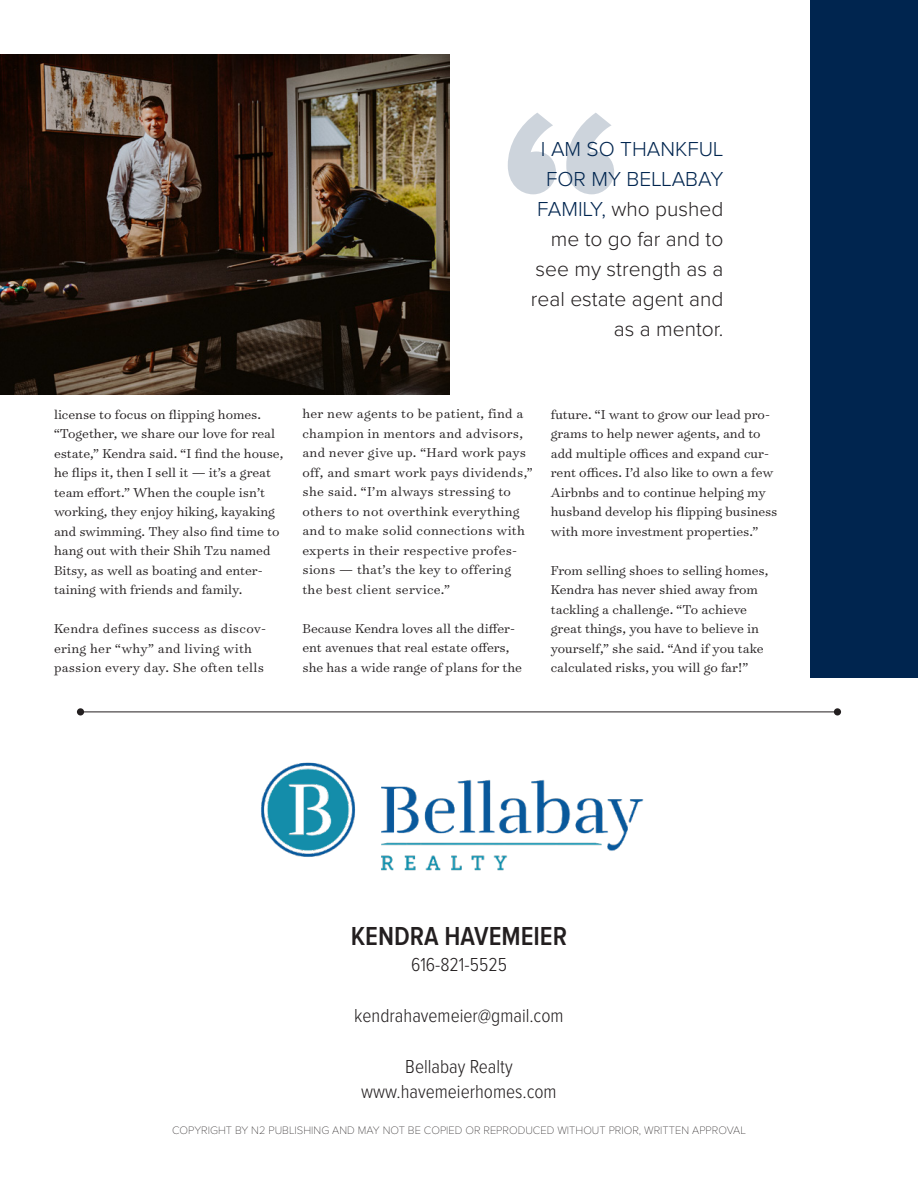
<style>
.page{position:relative;width:918px;height:1188px;background:#fff}
.page>*{position:absolute;margin:0;border:0;box-sizing:border-box;transform-origin:0 0}
.t1{font:600 27px "Proxima Nova Cond";color:#231f20}
.t2{font:300 21px/30px "Proxima Nova";color:#231f20;text-align:right}
.t3{font:300 19.5px/25.5px "Proxima Nova Cond";color:#231f20;text-align:center}
.t4{font:300 14.7px/19.5px "Surveyor Text";color:#231f20}
.t5{font:300 14.7px/19.5px "Surveyor Text";letter-spacing:.02em;color:#231f20}
.t6{font:100 11.25px "Proxima Nova T";color:#231f20}
.s1{color:#00254f}
</style>
<div class="page">
<svg style="left:508px;top:113px;width:106px;height:81px"></svg>
<div style="left:810px;top:0;width:108px;height:678px;background:#00254f"></div>
<img style="left:0;top:54px;width:450px;height:341px">
<hr style="left:80px;top:712px;width:758px;height:1px;background:#231f20">
<div style="left:834px;top:708px;width:7px;height:8px;background:#231f20;border-radius:50%"></div>
<div style="left:77px;top:708px;width:7px;height:8px;background:#231f20;border-radius:50%"></div>
<img style="left:261px;top:762px;width:383px;height:109px">
<h2 class="t2" style="left:531px;top:135px;width:194px"><span class="s1">I AM SO THANKFUL<br>FOR MY BELLABAY<br>FAMILY,</span> who pushed me to go far and to see my strength as a real estate agent and as a mentor.</h2>
<p class="t4" style="left:54px;top:404px;width:231px">license to focus on flipping homes. “Together, we share our love for real estate,” Kendra said. “I find the house, he flips it, then I sell it — it’s a great team effort.” When the couple isn’t working, they enjoy hiking, kayaking and swimming. They also find time to hang out with their Shih Tzu named Bitsy, as well as boating and enter&shy;taining with friends and family.</p>
<p class="t5" style="left:54px;top:618px;width:214px">Kendra defines success as discov&shy;ering her “why” and living with passion every day. She often tells</p>
<p class="t5" style="left:302px;top:403px;width:232px">her new agents to be patient, find a champion in mentors and advisors, and never give up. “Hard work pays off, and smart work pays dividends,” she said. “I’m always stressing to others to not overthink everything and to make solid connections with experts in their respective profes&shy;sions — that’s the key to offering the best client service.”</p>
<p class="t4" style="left:302px;top:618px;width:221px">Because Kendra loves all the differ&shy;ent avenues that real estate offers, she has a wide range of plans for the</p>
<p class="t4" style="left:551px;top:404px;width:228px">future. “I want to grow our lead pro&shy;grams to help newer agents, and to add multiple offices and expand cur&shy;rent offices. I’d also like to own a few Airbnbs and to continue helping my husband develop his flipping business with more investment properties.”</p>
<p class="t4" style="left:551px;top:560px;width:219px">From selling shoes to selling homes, Kendra has never shied away from tackling a challenge. “To achieve great things, you have to believe in yourself,” she said. “And if you take calculated risks, you will go far!”</p>
<h1 class="t1" style="left:351px;top:924px;width:218px">KENDRA HAVEMEIER</h1>
<h3 class="t3" style="left:411px;top:953px;width:97px">616-821-5525</h3>
<h3 class="t3" style="left:354px;top:1004px;width:211px">kendrahavemeier@gmail.com</h3>
<h3 class="t3" style="left:361px;top:1055px;width:197px">Bellabay Realty www.havemeierhomes.com</h3>
<p class="t6" style="left:172px;top:1124px;width:575px">COPYRIGHT BY N2 PUBLISHING AND MAY NOT BE COPIED OR REPRODUCED WITHOUT PRIOR, WRITTEN APPROVAL</p>
</div>
